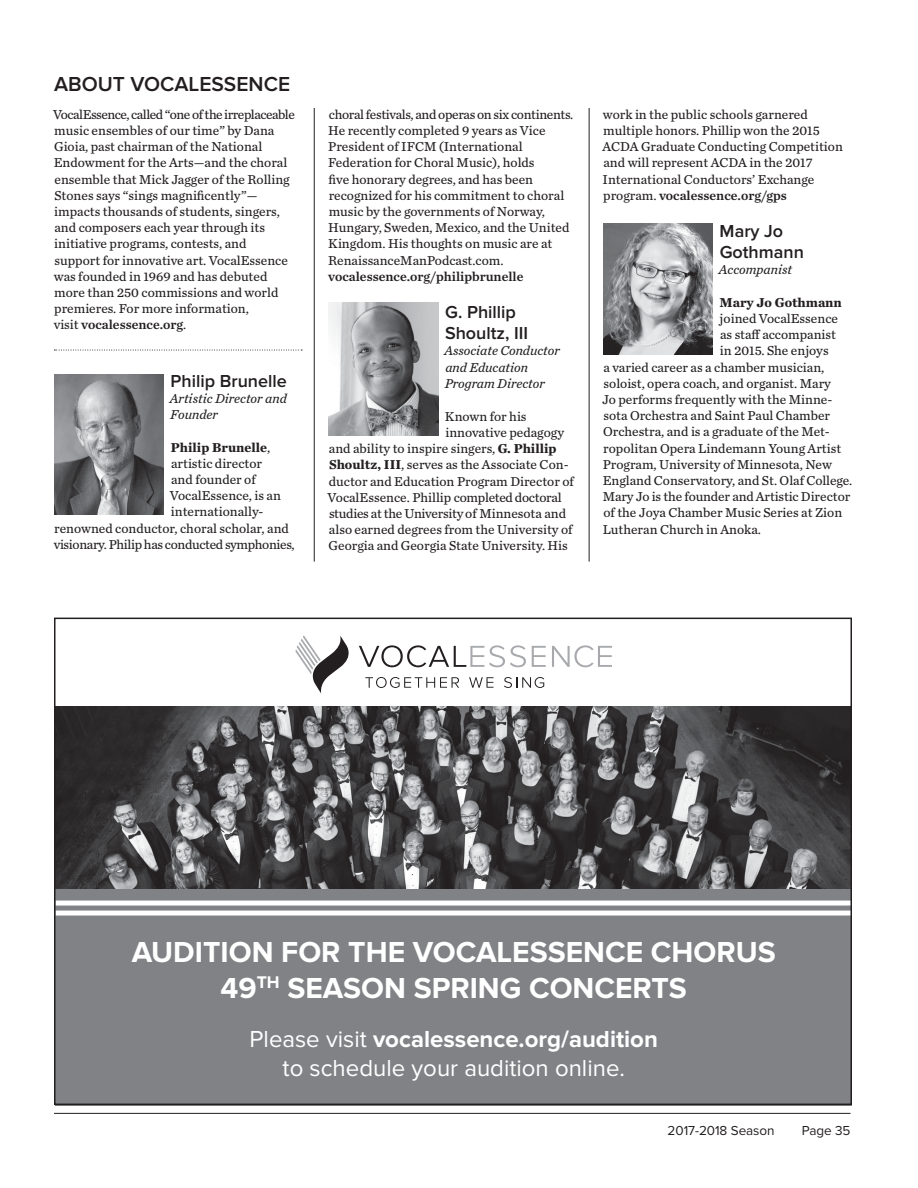
<style>
.page{position:relative;width:918px;height:1188px;background:#fff}
.page>*{position:absolute;margin:0;border:0;box-sizing:border-box;transform-origin:0 0}
.t1{font:700 30px/36px "Proxima Nova";color:#fff;text-align:center}
.t2{font:24px/28.8px "Proxima Nova";color:#fff;text-align:center}
.t3{font:600 21px "Proxima Nova";color:#231f20}
.t4{font:600 18px/21px "Proxima Nova";color:#231f20}
.t5{font:13.5px/16.2px "Chronicle Text G3";color:#231f20}
.t6{font:italic 13.5px/16.5px "Chronicle Text G3";color:#231f20}
.t7{font:13.5px "Chronicle Text G3 Semi";color:#231f20}
.t8{font:13.5px "Chronicle Text G3";letter-spacing:-.025em;color:#231f20}
.t9{font:13.5px "Chronicle Text G3";letter-spacing:-.02em;color:#231f20}
.t10{font:700 13.5px "Chronicle Text G3";color:#231f20}
.t11{font:13.5px "Proxima Nova";letter-spacing:-.005em;color:#231f20}
.s1{font-family:"Chronicle Text G3"}
.s2{font-weight:400}
.s3{font-weight:700}
</style>
<div class="page">
<hr style="left:54px;top:1113px;width:796px;height:1px;background:#231f20">
<hr style="left:589px;top:108px;width:1px;height:454px;background:#231f20">
<hr style="left:314px;top:108px;width:1px;height:454px;background:#231f20">
<svg style="left:54px;top:350px;width:248px;height:1px"></svg>
<img style="left:54px;top:375px;width:110px;height:139px">
<img style="left:328px;top:302px;width:110px;height:134px">
<img style="left:603px;top:224px;width:110px;height:131px">
<img style="left:57px;top:706px;width:792px;height:184px">
<div style="left:56px;top:890px;width:796px;height:216px;background:#808285"></div>
<div style="left:56px;top:901px;width:796px;height:5px;background:#fff"></div>
<div style="left:56px;top:911px;width:796px;height:5px;background:#fff"></div>
<svg style="left:552px;top:645px;width:60px;height:22px"></svg>
<svg style="left:296px;top:635px;width:250px;height:59px"></svg>
<h3 class="t3" style="left:54px;top:72px;width:238px">ABOUT VOCALESSENCE</h3>
<p class="t5" style="left:53px;top:105px;width:243px">VocalEssence, called “one of the irreplaceable music ensembles of our time” by Dana Gioia, past chairman of the National Endowment for the Arts—and the choral ensemble that Mick Jagger of the Rolling Stones says “sings magnificently”— impacts thousands of students, singers, and composers each year through its initiative programs, contests, and<br>support for innovative art. VocalEssence was founded in 1969 and has debuted more than 250 commissions and world premieres. For more information,</p>
<p class="t7" style="left:54px;top:314px;width:134px"><span class="s1">visit</span> vocalessence.org<span class="s1">.</span></p>
<h3 class="t4" style="left:171px;top:371px;width:118px">Philip Brunelle</h3>
<p class="t6" style="left:170px;top:390px;width:119px">Artistic Director and<br>Founder</p>
<p class="t10" style="left:171px;top:436px;width:101px">Philip Brunelle<span class="s2">,</span></p>
<p class="t5" style="left:171px;top:455px;width:92px">artistic director</p>
<p class="t5" style="left:171px;top:471px;width:86px">and founder of</p>
<p class="t5" style="left:170px;top:487px;width:113px">VocalEssence, is an</p>
<p class="t5" style="left:171px;top:503px;width:94px">internationally-</p>
<p class="t5" style="left:54px;top:519px;width:236px">renowned conductor, choral scholar, and</p>
<p class="t8" style="left:54px;top:534px;width:242px">visionary. Philip has conducted symphonies,</p>
<p class="t5" style="left:328px;top:105px;width:247px">choral festivals, and operas on six continents.<br>He recently completed 9 years as Vice President of IFCM (International Federation for Choral Music), holds<br>five honorary degrees, and has been recognized for his commitment to choral music by the governments of Norway, Hungary, Sweden, Mexico, and the United Kingdom. His thoughts on music are at RenaissanceManPodcast.com.</p>
<p class="t7" style="left:328px;top:266px;width:197px">vocalessence.org/philipbrunelle</p>
<h3 class="t4" style="left:445px;top:302px;width:85px">G. Phillip<br>Shoultz, III</h3>
<p class="t6" style="left:444px;top:342px;width:117px">Associate Conductor and Education<br>Program Director</p>
<p class="t5" style="left:445px;top:408px;width:83px">Known for his</p>
<p class="t5" style="left:445px;top:424px;width:120px">innovative pedagogy</p>
<p class="t5" style="left:329px;top:440px;width:229px">and ability to inspire singers, <span class="s3">G. Phillip</span></p>
<p class="t5" style="left:329px;top:456px;width:241px"><span class="s3">Shoultz, III</span>, serves as the Associate Con-</p>
<p class="t5" style="left:329px;top:472px;width:247px">ductor and Education Program Director of</p>
<p class="t5" style="left:328px;top:489px;width:236px">VocalEssence. Phillip completed doctoral</p>
<p class="t9" style="left:329px;top:503px;width:239px">studies at the University of Minnesota and</p>
<p class="t5" style="left:329px;top:521px;width:245px">also earned degrees from the University of</p>
<p class="t5" style="left:329px;top:537px;width:241px">Georgia and Georgia State University. His</p>
<p class="t5" style="left:602px;top:105px;width:242px">work in the public schools garnered multiple honors. Phillip won the 2015<br>ACDA Graduate Conducting Competition and will represent ACDA in the 2017<br>International Conductors’ Exchange</p>
<p class="t7" style="left:603px;top:185px;width:185px"><span class="s1">program.</span> vocalessence.org/gps</p>
<h3 class="t4" style="left:720px;top:221px;width:86px">Mary Jo<br>Gothmann</h3>
<p class="t6" style="left:719px;top:261px;width:75px">Accompanist</p>
<p class="t10" style="left:720px;top:291px;width:124px">Mary Jo Gothmann</p>
<p class="t5" style="left:720px;top:310px;width:120px">joined VocalEssence</p>
<p class="t5" style="left:720px;top:326px;width:117px">as staff accompanist</p>
<p class="t5" style="left:720px;top:342px;width:110px">in 2015. She enjoys</p>
<p class="t5" style="left:603px;top:358px;width:222px">a varied career as a chamber musician,</p>
<p class="t5" style="left:604px;top:375px;width:229px">soloist, opera coach, and organist. Mary</p>
<p class="t5" style="left:602px;top:391px;width:232px">Jo performs frequently with the Minne-</p>
<p class="t5" style="left:604px;top:407px;width:228px">sota Orchestra and Saint Paul Chamber</p>
<p class="t5" style="left:603px;top:423px;width:228px">Orchestra, and is a graduate of the Met-</p>
<p class="t5" style="left:603px;top:439px;width:239px">ropolitan Opera Lindemann Young Artist</p>
<p class="t5" style="left:603px;top:456px;width:231px">Program, University of Minnesota, New</p>
<p class="t5" style="left:603px;top:472px;width:251px">England Conservatory, and St. Olaf College.</p>
<p class="t5" style="left:603px;top:488px;width:249px">Mary Jo is the founder and Artistic Director</p>
<p class="t5" style="left:603px;top:504px;width:240px">of the Joya Chamber Music Series at Zion</p>
<p class="t5" style="left:603px;top:520px;width:160px">Lutheran Church in Anoka.</p>
<h1 class="t1" style="left:132px;top:935px;width:645px">AUDITION FOR THE VOCALESSENCE CHORUS<br>49<sup>TH</sup> SEASON SPRING CONCERTS</h1>
<h2 class="t2" style="left:250px;top:1025px;width:410px">Please visit <span class="s3">vocalessence.org/audition </span>to schedule your audition online.</h2>
<p class="t11" style="left:668px;top:1123px;width:108px">2017-2018 Season</p>
<p class="t11" style="left:802px;top:1123px;width:50px">Page 35</p>
</div>
